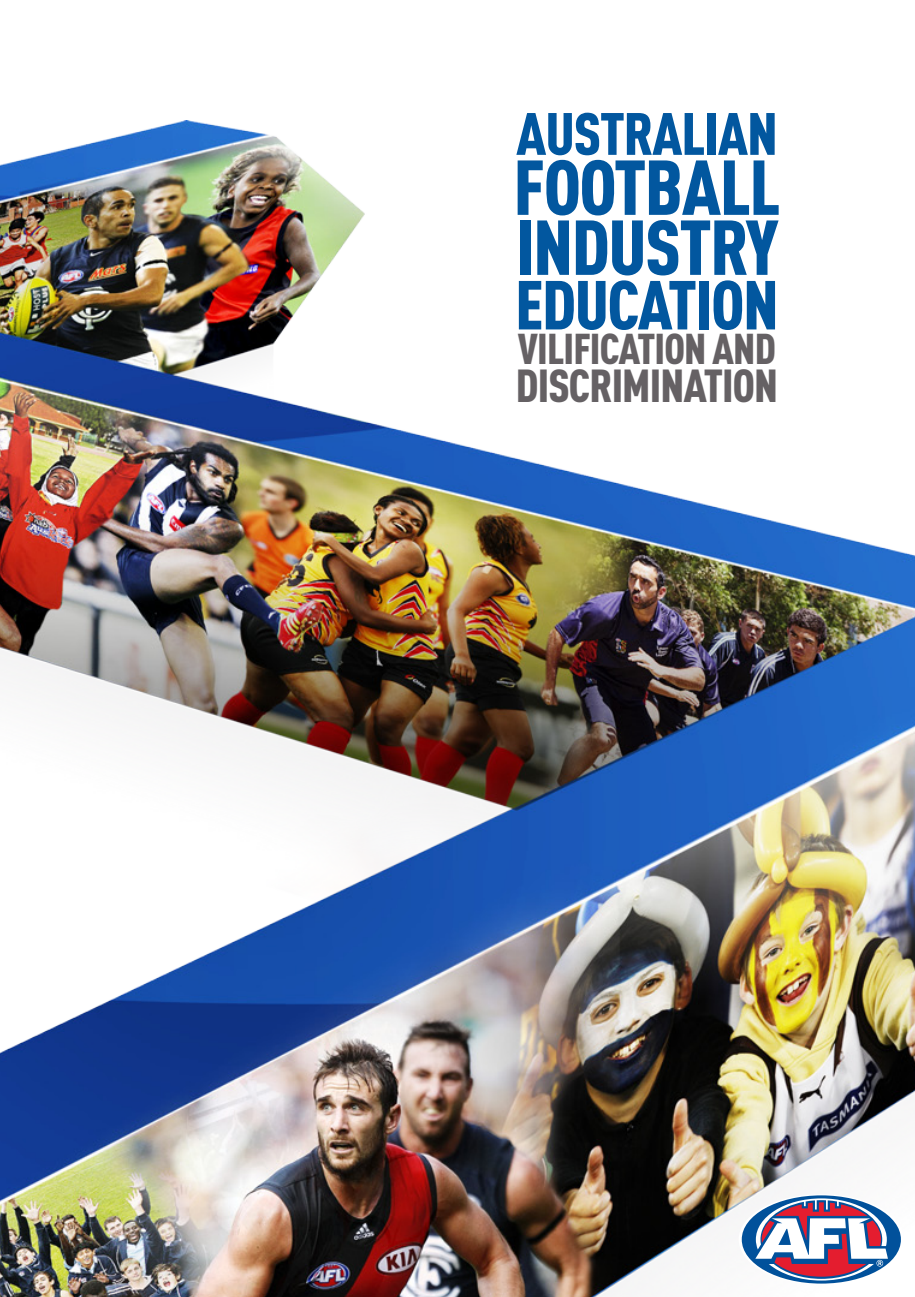
<style>
.page{position:relative;width:915px;height:1297px;background:#fff}
.page>*{position:absolute;margin:0;border:0;box-sizing:border-box;transform-origin:0 0}
.t1{font:76.5px "DIN Cond Black Alternate";letter-spacing:-.02em;color:#02579f}
.t2{font:68px "DIN Cond Black Alternate";letter-spacing:-.02em;color:#02579f}
.t3{font:58.75px "DIN Cond Black Alternate";letter-spacing:-.02em;color:#02579f}
.t4{font:45.5px "DIN Cond Black Alternate";letter-spacing:-.02em;color:#656164}
.t5{font:42.5px "DIN Cond Black Alternate";letter-spacing:-.02em;color:#656164}
</style>
<div class="page">
<img style="left:0;top:120px;width:914px;height:1177px">
<svg style="left:738px;top:1194px;width:165px;height:91px"></svg>
<div style="left:741px;top:1195px;width:159px;height:88px;background:#01519b;border-radius:50%"></div>
<svg style="left:755px;top:1198px;width:132px;height:82px"></svg>
<p class="t3" style="left:516px;top:97px;width:263px">AUSTRALIAN</p>
<p class="t1" style="left:513px;top:140px;width:268px">FOOTBALL</p>
<p class="t1" style="left:515px;top:200px;width:264px">INDUSTRY</p>
<p class="t2" style="left:515px;top:263px;width:265px">EDUCATION</p>
<p class="t5" style="left:517px;top:323px;width:259px">VILIFICATION AND</p>
<p class="t4" style="left:515px;top:357px;width:263px">DISCRIMINATION</p>
</div>
